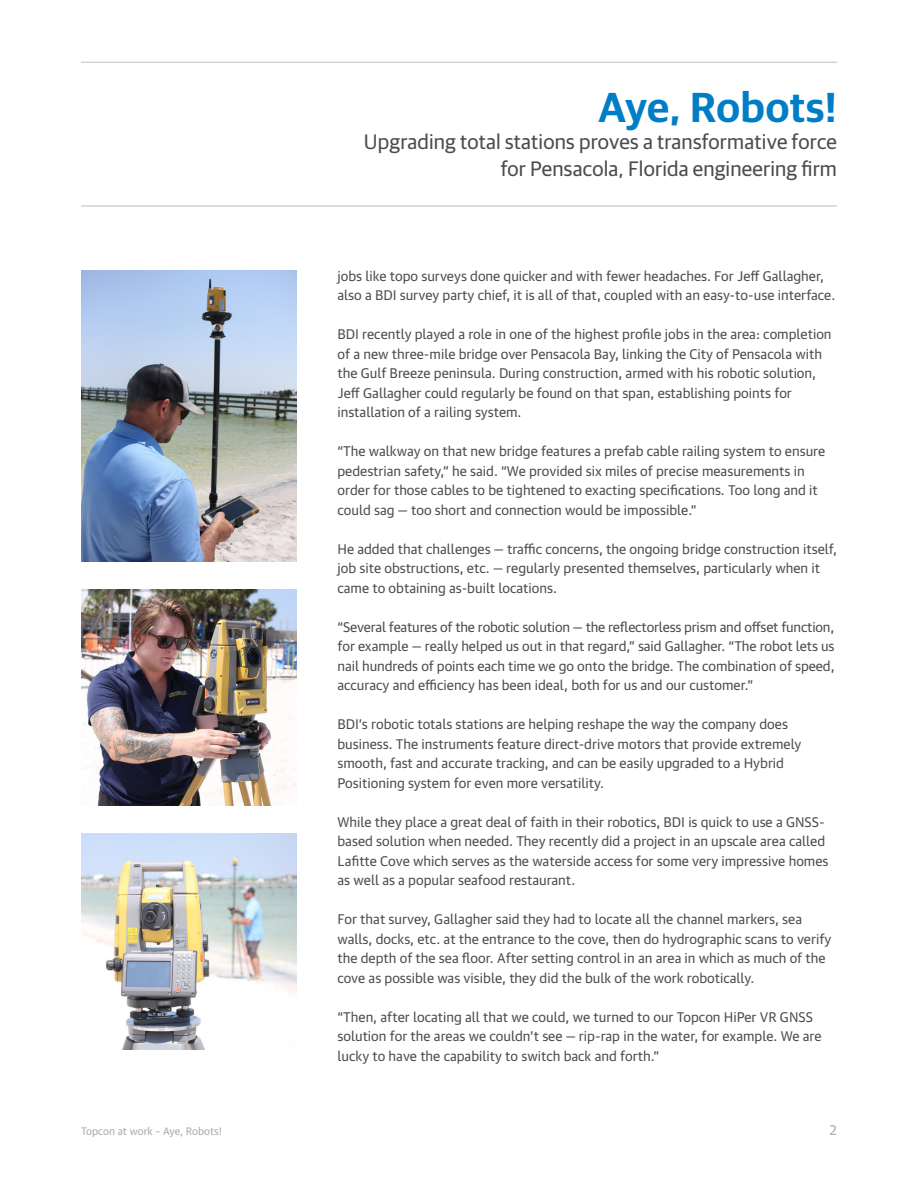
<style>
.page{position:relative;width:918px;height:1188px;background:#fff}
.page>*{position:absolute;margin:0;border:0;box-sizing:border-box;transform-origin:0 0}
.t1{font:600 42px "Guardian Sans LC";letter-spacing:.015em;color:#007ec5}
.Paragraph_Intro_Text{font:21px/27px "Guardian Sans LC";letter-spacing:.01em;color:#4b4c4d;text-align:right}
.Paragraph_1{font:13.5px/19.5px "Guardian Text Sans LC";color:#4b4c4d}
.t2{font:13.5px "Guardian Text Sans LC";color:#a8a9ad}
.t3{font:10.5px "Guardian Text Sans LC";color:#a8a9ad}
</style>
<div class="page">
<img style="left:81px;top:270px;width:216px;height:292px">
<hr style="left:81px;top:62px;width:756px;height:1px;background:#d1d2d4">
<hr style="left:81px;top:205px;width:756px;height:2px;background:#d1d2d4">
<img style="left:81px;top:590px;width:216px;height:216px">
<img style="left:81px;top:834px;width:216px;height:216px">
<p class="t1" style="left:599px;top:77px;width:240px">Aye, Robots!</p>
<p class="Paragraph_Intro_Text" style="left:364px;top:127px;width:474px">Upgrading total stations proves a transformative force for Pensacola, Florida engineering firm</p>
<p class="Paragraph_1" style="left:338px;top:265px;width:499px">jobs like topo surveys done quicker and with fewer headaches. For Jeff Gallagher, also a BDI survey party chief, it is all of that, coupled with an easy-to-use interface.</p>
<p class="Paragraph_1" style="left:338px;top:323px;width:496px">BDI recently played a role in one of the highest profile jobs in the area: completion of a new three-mile bridge over Pensacola Bay, linking the City of Pensacola with the Gulf Breeze peninsula. During construction, armed with his robotic solution, Jeff Gallagher could regularly be found on that span, establishing points for installation of a railing system.</p>
<p class="Paragraph_1" style="left:338px;top:440px;width:489px">“The walkway on that new bridge features a prefab cable railing system to ensure pedestrian safety,” he said. “We provided six miles of precise measurements in order for those cables to be tightened to exacting specifications. Too long and it could sag — too short and connection would be impossible.”</p>
<p class="Paragraph_1" style="left:338px;top:538px;width:501px">He added that challenges — traffic concerns, the ongoing bridge construction itself, job site obstructions, etc. — regularly presented themselves, particularly when it came to obtaining as-built locations.</p>
<p class="Paragraph_1" style="left:338px;top:616px;width:499px;text-align:justify">“Several features of the robotic solution — the reflectorless prism and offset function, for example — really helped us out in that regard,” said Gallagher. “The robot lets us nail hundreds of points each time we go onto the bridge. The combination of speed, accuracy and efficiency has been ideal, both for us and our customer.”</p>
<p class="Paragraph_1" style="left:338px;top:713px;width:466px">BDI’s robotic totals stations are helping reshape the way the company does business. The instruments feature direct-drive motors that provide extremely smooth, fast and accurate tracking, and can be easily upgraded to a Hybrid Positioning system for even more versatility.</p>
<p class="Paragraph_1" style="left:338px;top:811px;width:493px">While they place a great deal of faith in their robotics, BDI is quick to use a GNSS&shy;based solution when needed. They recently did a project in an upscale area called Lafitte Cove which serves as the waterside access for some very impressive homes as well as a popular seafood restaurant.</p>
<p class="Paragraph_1" style="left:338px;top:908px;width:495px">For that survey, Gallagher said they had to locate all the channel markers, sea walls, docks, etc. at the entrance to the cove, then do hydrographic scans to verify the depth of the sea floor. After setting control in an area in which as much of the cove as possible was visible, they did the bulk of the work robotically.</p>
<p class="Paragraph_1" style="left:338px;top:1006px;width:486px">“Then, after locating all that we could, we turned to our Topcon HiPer VR GNSS solution for the areas we couldn’t see — rip-rap in the water, for example. We are lucky to have the capability to switch back and forth.”</p>
<p class="t3" style="left:81px;top:1123px;width:143px">Topcon at work – Aye, Robots!</p>
<p class="t2" style="left:830px;top:1119px;width:9px">2</p>
</div>
